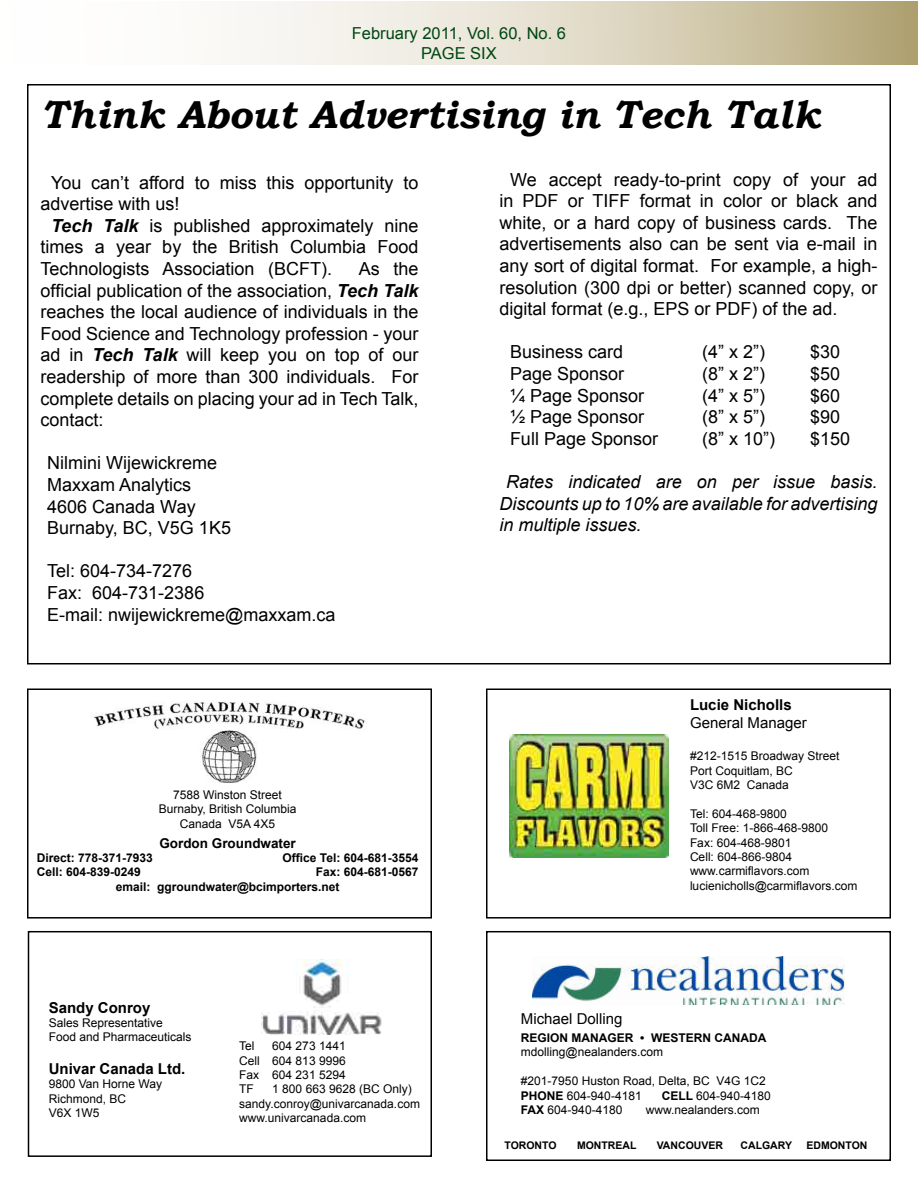
<style>
.page{position:relative;width:918px;height:1188px;background:#fff}
.page>*{position:absolute;margin:0;border:0;box-sizing:border-box;transform-origin:0 0}
.t1{font:italic 700 39px "Bookman Old Style";color:#000}
.t2{font:18px/21.6px "Arial";color:#000;text-align:justify}
.t3{font:italic 18px/21.6px "Arial";color:#000;text-align:justify}
.t4{font:16.5px/19.8px "Arial";color:#004712;text-align:center}
.t5{font:700 15px "Arial";color:#000}
.t6{font:15px "Arial";color:#000}
.t7{font:700 13.5px "Arial";color:#000}
.t8{font:12px/14.4px "Arial";color:#000}
.t9{font:700 12px/14.4px "Arial";color:#000}
.t10{font:700 10.5px "Arial";color:#000}
.s1{font-weight:700;font-style:italic}
.s2{font-weight:700}
</style>
<div class="page">
<svg style="left:237px;top:2px;width:681px;height:62px;background:#dcd6c1"></svg>
<img style="left:533px;top:956px;width:311px;height:49px">
<div style="left:486px;top:931px;width:405px;height:230px;border:2px solid #000"></div>
<img style="left:94px;top:701px;width:272px;height:82px">
<div style="left:27px;top:688px;width:405px;height:231px;border:2px solid #000"></div>
<div style="left:486px;top:688px;width:405px;height:231px;border:2px solid #000"></div>
<img style="left:509px;top:735px;width:159px;height:122px">
<div style="left:28px;top:931px;width:404px;height:226px;border:2px solid #000"></div>
<img style="left:261px;top:959px;width:121px;height:76px">
<p class="t4" style="left:352px;top:23px;width:216px">February 2011, Vol. 60, No. 6<br>PAGE SIX</p>
<h1 class="t1" style="left:40px;top:86px;width:781px">Think About Advertising in Tech Talk</h1>
<p class="t2" style="left:51px;top:172px;width:369px">You can’t afford to miss this opportunity to</p>
<p class="t2" style="left:41px;top:193px;width:141px">advertise with us!</p>
<p class="t2" style="left:51px;top:215px;width:369px"><span class="s1">Tech Talk</span> is published approximately nine</p>
<p class="t2" style="left:41px;top:236px;width:379px">times a year by the British Columbia Food</p>
<p class="t2" style="left:41px;top:258px;width:293px">Technologists Association (BCFT).</p>
<p class="t2" style="left:41px;top:258px;width:379px;text-indent:318px">As the official publication of the association, <span class="s1">Tech Talk </span>reaches the local audience of individuals in the Food Science and Technology profession - your ad in <span class="s1">Tech Talk</span> will keep you on top of our readership of more than 300 individuals. For complete details on placing your ad in Tech Talk, contact:</p>
<p class="t2" style="left:47px;top:452px;width:185px;text-align:left">Nilmini Wijewickreme<br>Maxxam Analytics<br>4606 Canada Way<br>Burnaby, BC, V5G 1K5</p>
<p class="t2" style="left:47px;top:560px;width:290px;text-align:left">Tel: 604-734-7276<br>Fax: 604-731-2386<br>E-mail: nwijewickreme@maxxam.ca</p>
<p class="t8" style="left:159px;top:788px;width:139px;text-align:center">7588 Winston Street<br>Burnaby, British Columbia<br>Canada V5A 4X5</p>
<p class="t7" style="left:159px;top:834px;width:138px">Gordon Groundwater</p>
<p class="t9" style="left:37px;top:851px;width:118px">Direct: 778-371-7933</p>
<p class="t9" style="left:283px;top:851px;width:137px">Office Tel: 604-681-3554</p>
<p class="t9" style="left:37px;top:865px;width:107px">Cell: 604-839-0249 F</p>
<p class="t9" style="left:116px;top:865px;width:304px;text-indent:207px">ax: 604-681-0567 email: ggroundwater@bcimporters.net</p>
<p class="t5" style="left:49px;top:997px;width:103px">Sandy Conroy</p>
<p class="t8" style="left:49px;top:1016px;width:144px">Sales Representative<br>Food and Pharmaceuticals</p>
<p class="t5" style="left:49px;top:1059px;width:138px">Univar Canada Ltd.</p>
<p class="t8" style="left:49px;top:1077px;width:115px">9800 Van Horne Way<br>Richmond, BC<br>V6X 1W5</p>
<p class="t8" style="left:239px;top:1039px;width:108px;text-align:justify;text-indent:33px">604 273 1441<br>Cell 604 813 9996<br>Fax 604 231 5294<br>TF</p>
<p class="t8" style="left:239px;top:1039px;width:17px">Tel</p>
<p class="t8" style="left:239px;top:1082px;width:182px;text-indent:33px">1 800 663 9628 (BC Only) sandy.conroy@univarcanada.com www.univarcanada.com</p>
<p class="t2" style="left:500px;top:169px;width:379px;text-indent:10px">We accept ready-to-print copy of your ad in PDF or TIFF format in color or black and white, or a hard copy of business cards. The advertisements also can be sent via e-mail in any sort of digital format. For example, a high&shy;resolution (300 dpi or better) scanned copy, or digital format (e.g., EPS or PDF) of the ad.</p>
<p class="t2" style="left:510px;top:341px;width:115px">Business card</p>
<p class="t2" style="left:702px;top:341px;width:64px">(4” x 2”)</p>
<p class="t2" style="left:810px;top:341px;width:32px">$30</p>
<p class="t2" style="left:510px;top:363px;width:116px">Page Sponsor</p>
<p class="t2" style="left:702px;top:363px;width:64px">(8” x 2”)</p>
<p class="t2" style="left:810px;top:363px;width:32px">$50</p>
<p class="t2" style="left:510px;top:385px;width:136px">¼ Page Sponsor</p>
<p class="t2" style="left:702px;top:385px;width:64px">(4” x 5”)</p>
<p class="t2" style="left:810px;top:385px;width:32px">$60</p>
<p class="t2" style="left:510px;top:406px;width:136px">½ Page Sponsor</p>
<p class="t2" style="left:702px;top:406px;width:64px">(8” x 5”)</p>
<p class="t2" style="left:810px;top:406px;width:32px">$90</p>
<p class="t2" style="left:510px;top:428px;width:150px">Full Page Sponsor</p>
<p class="t2" style="left:702px;top:428px;width:75px">(8” x 10”)</p>
<p class="t2" style="left:810px;top:428px;width:42px">$150</p>
<p class="t3" style="left:500px;top:471px;width:380px;text-indent:7px">Rates indicated are on per issue basis.<br>Discounts up to 10% are available for advertising in multiple issues.</p>
<p class="t5" style="left:690px;top:695px;width:103px">Lucie Nicholls</p>
<p class="t6" style="left:690px;top:713px;width:118px">General Manager</p>
<p class="t8" style="left:690px;top:749px;width:151px">#212-1515 Broadway Street<br>Port Coquitlam, BC<br>V3C 6M2 Canada</p>
<p class="t8" style="left:690px;top:807px;width:169px">Tel: 604-468-9800<br>Toll Free: 1-866-468-9800<br>Fax: 604-468-9801<br>Cell: 604-866-9804 www.carmiflavors.com lucienicholls@carmiflavors.com</p>
<p class="t6" style="left:521px;top:1009px;width:103px">Michael Dolling</p>
<p class="t9" style="left:521px;top:1031px;width:71px">REGION MANA</p>
<p class="t9" style="left:608px;top:1031px;width:19px">GER</p>
<p class="t9" style="left:640px;top:1031px;width:32px">• WESTERN</p>
<p class="t9" style="left:715px;top:1031px;width:19px">CANADA</p>
<p class="t8" style="left:521px;top:1045px;width:144px">mdolling@nealanders.com</p>
<p class="t8" style="left:521px;top:1074px;width:246px">#201-7950 Huston Road, Delta, BC V4G 1C2<br><span class="s2">PHONE</span> 604-940-4181</p>
<p class="t9" style="left:662px;top:1089px;width:17px">CELL</p>
<p class="t8" style="left:696px;top:1088px;width:76px">604-940-4180</p>
<p class="t8" style="left:521px;top:1103px;width:103px"><span class="s2">FAX</span> 604-940-4180</p>
<p class="t8" style="left:646px;top:1103px;width:116px">www.nealanders.com</p>
<p class="t10" style="left:504px;top:1138px;width:54px">TORONTO</p>
<p class="t10" style="left:577px;top:1138px;width:25px">MONTREAL</p>
<p class="t10" style="left:657px;top:1138px;width:8px">VAN</p>
<p class="t10" style="left:678px;top:1138px;width:32px">COUVER</p>
<p class="t10" style="left:741px;top:1138px;width:53px">CALGARY</p>
<p class="t10" style="left:806px;top:1138px;width:61px">EDMONTON</p>
</div>
